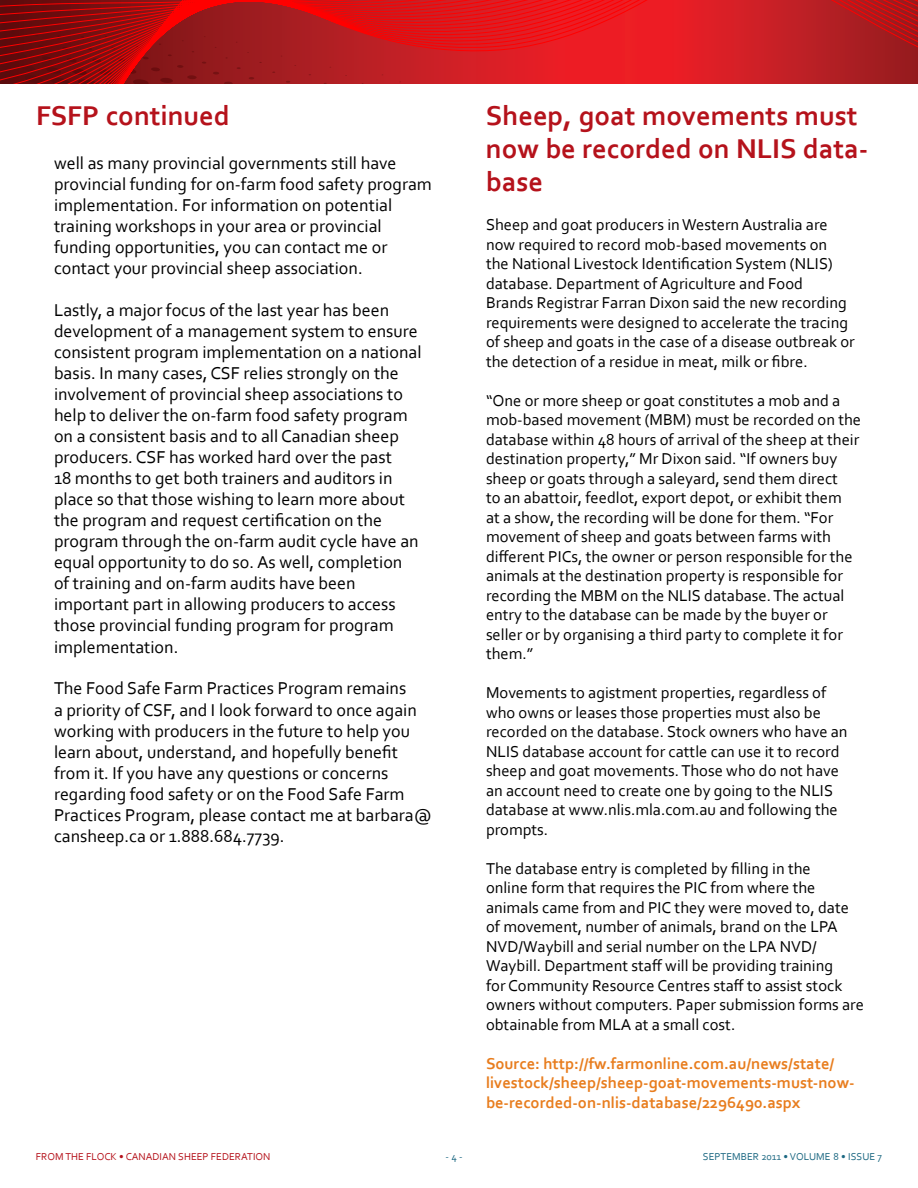
<style>
.page{position:relative;width:918px;height:1188px;background:#fff}
.page>*{position:absolute;margin:0;border:0;box-sizing:border-box;transform-origin:0 0}
.t1{font:700 28.5px/33px "Corbel";color:#b5121b}
.t2{font:18px/21px "Corbel";color:#000}
.t3{font:16.5px/19.5px "Corbel";color:#000}
.t4{font:700 16.5px/19.5px "Corbel";color:#e87d1e}
.t5{font:10.5px "Corbel";color:#b5121b}
.t6{font:10.5px "Corbel";color:#1c6882}
</style>
<div class="page">
<svg style="left:0;top:0;width:918px;height:84px;background:#be181c"></svg>
<h1 class="t1" style="left:36px;top:98px;width:195px">FSFP continued</h1>
<h1 class="t1" style="left:486px;top:98px;width:384px">Sheep, goat movements must now be recorded on NLIS data&shy;base</h1>
<p class="t3" style="left:486px;top:214px;width:370px">Sheep and goat producers in Western Australia are now required to record mob-based movements on<br>the National Livestock Identification System (NLIS) database. Department of Agriculture and Food<br>Brands Registrar Farran Dixon said the new recording requirements were designed to accelerate the tracing of sheep and goats in the case of a disease outbreak or the detection of a residue in meat, milk or fibre.</p>
<p class="t3" style="left:486px;top:390px;width:377px">“One or more sheep or goat constitutes a mob and a mob-based movement (MBM) must be recorded on the database within 48 hours of arrival of the sheep at their destination property,” Mr Dixon said. “If owners buy sheep or goats through a saleyard, send them direct<br>to an abattoir, feedlot, export depot, or exhibit them<br>at a show, the recording will be done for them. “For movement of sheep and goats between farms with different PICs, the owner or person responsible for the animals at the destination property is responsible for recording the MBM on the NLIS database. The actual entry to the database can be made by the buyer or seller or by organising a third party to complete it for them.”</p>
<p class="t3" style="left:486px;top:683px;width:363px">Movements to agistment properties, regardless of who owns or leases those properties must also be recorded on the database. Stock owners who have an NLIS database account for cattle can use it to record sheep and goat movements. Those who do not have an account need to create one by going to the NLIS database at www.nlis.mla.com.au and following the prompts.</p>
<p class="t3" style="left:486px;top:858px;width:380px">The database entry is completed by filling in the<br>online form that requires the PIC from where the animals came from and PIC they were moved to, date of movement, number of animals, brand on the LPA NVD/Waybill and serial number on the LPA NVD/ Waybill. Department staff will be providing training<br>for Community Resource Centres staff to assist stock owners without computers. Paper submission forms are obtainable from MLA at a small cost.</p>
<p class="t4" style="left:486px;top:1053px;width:370px">Source: http://fw.farmonline.com.au/news/state/ livestock/sheep/sheep-goat-movements-must-now&shy;be-recorded-on-nlis-database/2296490.aspx</p>
<p class="t2" style="left:54px;top:152px;width:379px">well as many provincial governments still have provincial funding for on-farm food safety program implementation. For information on potential training workshops in your area or provincial funding opportunities, you can contact me or contact your provincial sheep association.</p>
<p class="t2" style="left:54px;top:300px;width:369px">Lastly, a major focus of the last year has been development of a management system to ensure consistent program implementation on a national basis. In many cases, CSF relies strongly on the involvement of provincial sheep associations to help to deliver the on-farm food safety program on a consistent basis and to all Canadian sheep producers. CSF has worked hard over the past<br>18 months to get both trainers and auditors in place so that those wishing to learn more about the program and request certification on the program through the on-farm audit cycle have an equal opportunity to do so. As well, completion of training and on-farm audits have been important part in allowing producers to access those provincial funding program for program implementation.</p>
<p class="t2" style="left:54px;top:678px;width:379px">The Food Safe Farm Practices Program remains<br>a priority of CSF, and I look forward to once again working with producers in the future to help you learn about, understand, and hopefully benefit from it. If you have any questions or concerns regarding food safety or on the Food Safe Farm Practices Program, please contact me at barbara@ cansheep.ca or 1.888.684.7739.</p>
<p class="t5" style="left:36px;top:1150px;width:236px">FROM THE FLOCK • CANADIAN SHEEP FEDERATION</p>
<p class="t6" style="left:446px;top:1150px;width:19px">- 4 -</p>
<p class="t6" style="left:703px;top:1150px;width:181px">SEPTEMBER 2011 • VOLUME 8 • ISSUE 7</p>
</div>
